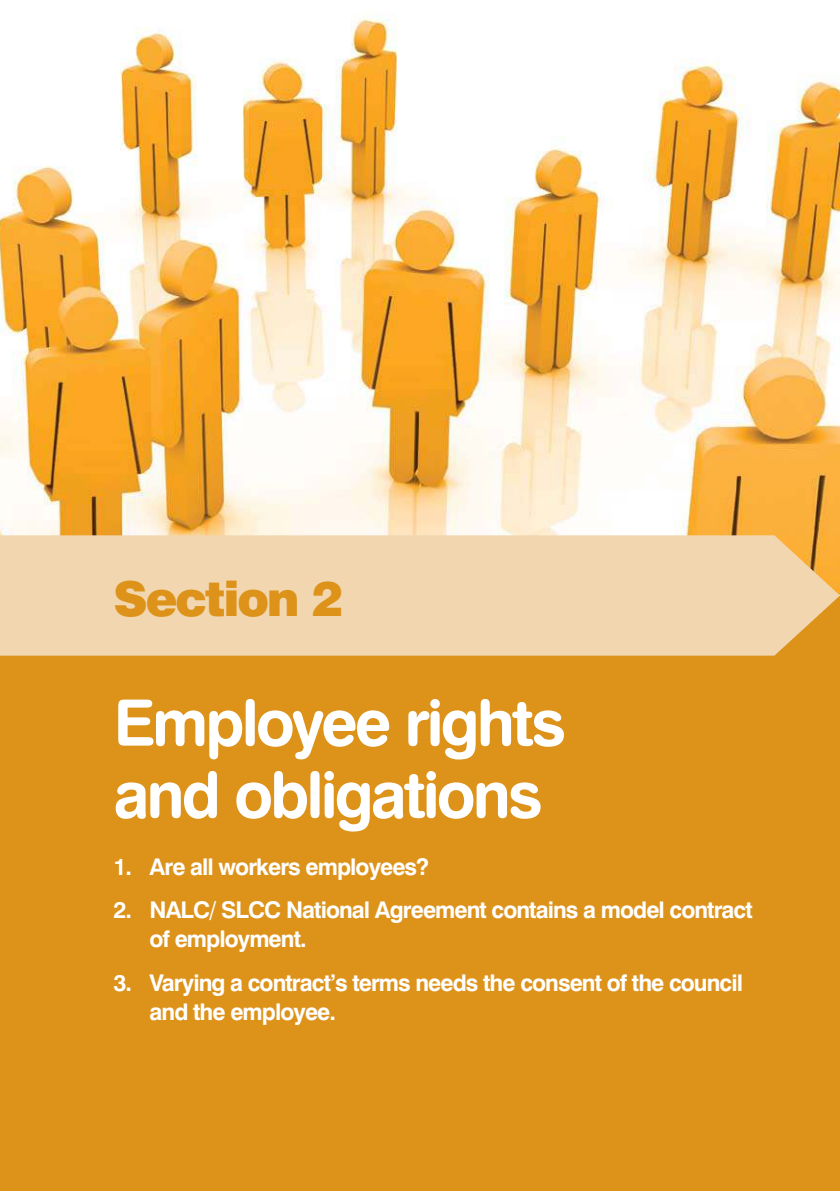
<style>
.page{position:relative;width:840px;height:1191px;background:#fff}
.page>*{position:absolute;margin:0;border:0;box-sizing:border-box;transform-origin:0 0}
.t1{font:64px/72px "Swiss 721 BT Bold Rounded";letter-spacing:-.05em;color:#fff}
.t2{font:900 48px "Swiss 721 BT";letter-spacing:-.045em;color:#dd921a}
.t3{font:700 23px/29px "Swiss 721 BT";letter-spacing:-.04em;color:#fff}
</style>
<div class="page">
<div style="left:0;top:595px;width:839px;height:596px;background:#dd921a"></div>
<img style="left:0;top:13px;width:839px;height:522px">
<div style="left:0;top:535px;width:839px;height:120px;background:#f1d6af"></div>
<h2 class="t2" style="left:113px;top:580px;width:231px">Section 2</h2>
<h1 class="t1" style="left:113px;top:693px;width:453px">Employee rights and obligations</h1>
<p class="t3" style="left:113px;top:854px;width:317px">1. Are all workers employees?</p>
<p class="t3" style="left:149px;top:898px;width:604px;text-indent:-36px">2. NALC/ SLCC National Agreement contains a model contract of employment.</p>
<p class="t3" style="left:149px;top:970px;width:594px;text-indent:-36px">3. Varying a contract’s terms needs the consent of the council and the employee.</p>
</div>
